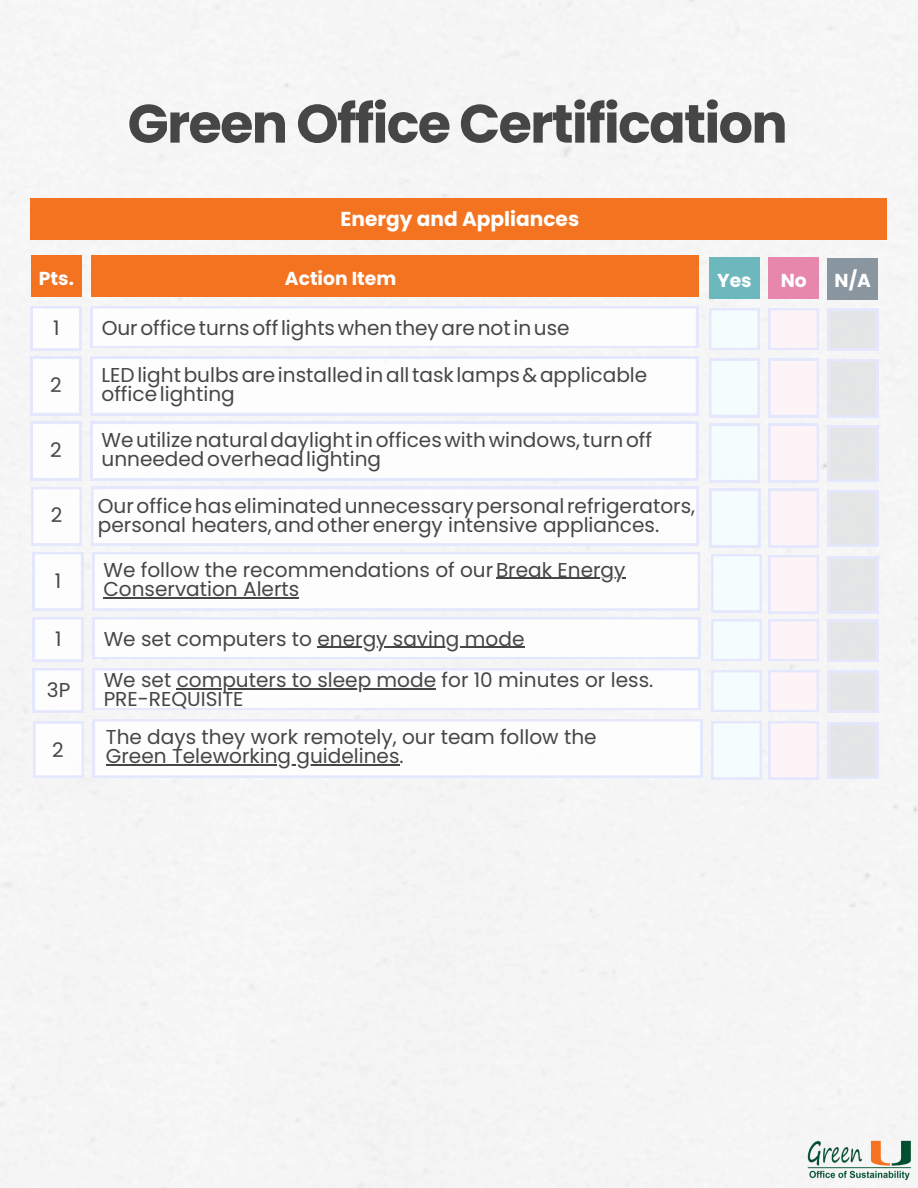
<style>
.page{position:relative;width:918px;height:1188px;background:#f5f5f5}
.page>*{position:absolute;margin:0;border:0;box-sizing:border-box;transform-origin:0 0}
.t1{font:700 54px "Poppins";letter-spacing:-.03em;color:#474646}
.t2{font:20.1px/19.2px "Poppins";color:#474646}
.t3{font:700 20.1px "Poppins";color:#fff}
.t4{font:700 18.75px "Poppins";color:#fff}
</style>
<div class="page">
<svg style="left:709px;top:308px;width:51px;height:42px"></svg>
<svg style="left:91px;top:306px;width:607px;height:42px"></svg>
<div style="left:709px;top:257px;width:51px;height:42px;background:#6db8bd"></div>
<div style="left:91px;top:255px;width:608px;height:42px;background:#f47321"></div>
<div style="left:31px;top:198px;width:856px;height:42px;background:#f47321"></div>
<svg style="left:31px;top:306px;width:50px;height:44px"></svg>
<svg style="left:709px;top:359px;width:51px;height:58px"></svg>
<svg style="left:91px;top:357px;width:607px;height:58px"></svg>
<svg style="left:31px;top:357px;width:50px;height:58px"></svg>
<svg style="left:91px;top:422px;width:607px;height:58px"></svg>
<div style="left:31px;top:255px;width:51px;height:42px;background:#f47321"></div>
<svg style="left:31px;top:422px;width:50px;height:58px"></svg>
<svg style="left:709px;top:424px;width:51px;height:58px"></svg>
<svg style="left:91px;top:487px;width:607px;height:58px"></svg>
<svg style="left:31px;top:487px;width:51px;height:58px"></svg>
<svg style="left:710px;top:489px;width:50px;height:58px"></svg>
<svg style="left:93px;top:552px;width:607px;height:59px"></svg>
<hr style="left:496px;top:578px;width:129px;height:1px;background:#474646">
<hr style="left:103px;top:597px;width:196px;height:1px;background:#474646">
<svg style="left:33px;top:552px;width:50px;height:59px"></svg>
<svg style="left:711px;top:554px;width:51px;height:58px"></svg>
<svg style="left:711px;top:619px;width:51px;height:42px"></svg>
<svg style="left:93px;top:617px;width:607px;height:42px"></svg>
<svg style="left:33px;top:617px;width:50px;height:44px"></svg>
<hr style="left:317px;top:647px;width:207px;height:1px;background:#474646">
<svg style="left:711px;top:670px;width:51px;height:42px"></svg>
<svg style="left:93px;top:668px;width:607px;height:42px"></svg>
<svg style="left:33px;top:668px;width:50px;height:44px"></svg>
<hr style="left:177px;top:688px;width:259px;height:1px;background:#474646">
<svg style="left:93px;top:719px;width:609px;height:59px"></svg>
<hr style="left:106px;top:764px;width:294px;height:1px;background:#474646">
<svg style="left:33px;top:721px;width:51px;height:57px"></svg>
<svg style="left:711px;top:721px;width:51px;height:59px"></svg>
<img style="left:806px;top:1140px;width:107px;height:41px">
<svg style="left:768px;top:308px;width:51px;height:42px"></svg>
<div style="left:768px;top:257px;width:51px;height:42px;background:#e887ac"></div>
<svg style="left:768px;top:359px;width:51px;height:58px"></svg>
<svg style="left:768px;top:424px;width:51px;height:58px"></svg>
<div style="left:828px;top:309px;width:50px;height:42px;background:#e4e7fd"></div>
<div style="left:830px;top:311px;width:46px;height:37px;background:#e4e5e6"></div>
<div style="left:828px;top:258px;width:50px;height:42px;background:#8996a0"></div>
<svg style="left:828px;top:359px;width:50px;height:59px;background:#e4e5e9"></svg>
<svg style="left:828px;top:425px;width:50px;height:57px;background:#e4e5e9"></svg>
<svg style="left:768px;top:489px;width:51px;height:58px"></svg>
<svg style="left:828px;top:491px;width:50px;height:56px;background:#e4e5e9"></svg>
<svg style="left:828px;top:557px;width:50px;height:56px;background:#e4e5e9"></svg>
<svg style="left:768px;top:555px;width:51px;height:106px"></svg>
<div style="left:828px;top:620px;width:50px;height:42px;background:#e4e7fd"></div>
<div style="left:830px;top:622px;width:46px;height:38px;background:#e4e5e6"></div>
<svg style="left:768px;top:670px;width:51px;height:42px"></svg>
<div style="left:828px;top:671px;width:50px;height:42px;background:#e4e6fc"></div>
<div style="left:830px;top:673px;width:46px;height:37px;background:#e4e5e6"></div>
<svg style="left:768px;top:721px;width:51px;height:59px"></svg>
<svg style="left:828px;top:723px;width:50px;height:56px;background:#e4e5e9"></svg>
<h1 class="t1" style="left:128px;top:86px;width:662px">Green Office Certification</h1>
<p class="t4" style="left:39px;top:265px;width:37px">Pts.</p>
<p class="t2" style="left:53px;top:318px;width:8px">1</p>
<p class="t2" style="left:50px;top:375px;width:13px">2</p>
<p class="t2" style="left:50px;top:441px;width:13px">2</p>
<p class="t2" style="left:51px;top:506px;width:13px">2</p>
<p class="t2" style="left:55px;top:571px;width:8px">1</p>
<h4 class="t3" style="left:341px;top:204px;width:240px">Energy and Appliances</h4>
<h4 class="t4" style="left:285px;top:265px;width:113px">Action Item</h4>
<h4 class="t4" style="left:717px;top:267px;width:36px">Yes</h4>
<h4 class="t2" style="left:102px;top:318px;width:469px">Ourofficeturnsofflightswhentheyarenotinuse</h4>
<h4 class="t2" style="left:102px;top:365px;width:547px">LEDlightbulbsareinstalledinalltask lamps&amp;applicable officelighting</h4>
<h2 class="t2" style="left:102px;top:430px;width:552px">Weutilizenaturaldaylightinofficeswithwindows,turnoff unneededoverheadlighting</h2>
<p class="t2" style="left:98px;top:496px;width:599px">Ourofficehaseliminatedunnecessarypersonalrefrigerators, personal heaters,andotherenergy intensive appliances.</p>
<p class="t2" style="left:103px;top:560px;width:524px">We follow the recommendations of ourBreak Energy</p>
<p class="t2" style="left:103px;top:579px;width:197px">Conservation Alerts</p>
<p class="t2" style="left:55px;top:629px;width:8px">1</p>
<p class="t2" style="left:104px;top:629px;width:422px">We set computers to energy saving mode</p>
<h3 class="t2" style="left:104px;top:670px;width:551px">We set computers to sleep mode for 10 minutes or less.</h3>
<p class="t2" style="left:104px;top:689px;width:141px">PRE-REQUISITE</p>
<p class="t2" style="left:47px;top:680px;width:25px">3P</p>
<p class="t2" style="left:106px;top:727px;width:492px">The days they work remotely, our team follow the</p>
<p class="t2" style="left:52px;top:741px;width:13px">2</p>
<p class="t2" style="left:106px;top:746px;width:300px">Green Teleworking guidelines.</p>
<p class="t4" style="left:781px;top:267px;width:28px">No</p>
<p class="t4" style="left:835px;top:268px;width:38px">N/A</p>
</div>
